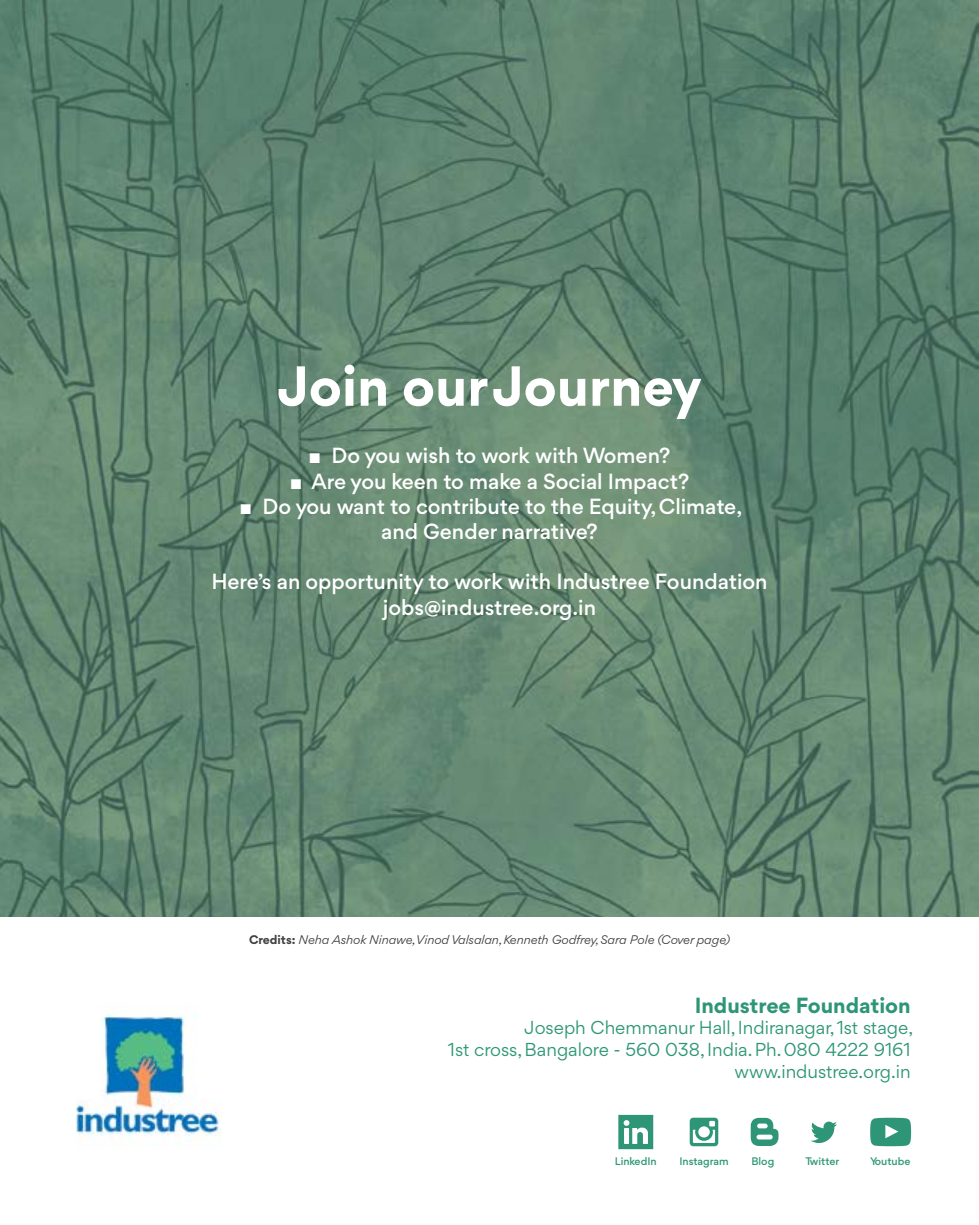
<style>
.page{position:relative;width:979px;height:1225px;background:#fff}
.page>*{position:absolute;margin:0;border:0;box-sizing:border-box;transform-origin:0 0}
.t1{font:700 54px "Gordita";color:#fff}
.t2{font:500 21px/25.2px "Gordita";color:#fff;text-align:center}
.t3{font:700 21px "Gordita";color:#2e9676}
.t4{font:18px/21.6px "Gordita";color:#2e9676;text-align:right}
.t5{font:italic 12px "Gordita";color:#414042}
.t6{font:500 10.5px "Gordita";color:#2e9676}
.s1{font-family:"Arial";font-weight:400}
.s2{font-weight:700;font-style:normal}
</style>
<div class="page">
<img style="left:0;top:0;width:978px;height:917px">
<img style="left:76px;top:1014px;width:145px;height:128px">
<svg style="left:811px;top:1121px;width:25px;height:21px"></svg>
<svg style="left:870px;top:1117px;width:40px;height:28px"></svg>
<svg style="left:750px;top:1117px;width:28px;height:28px"></svg>
<svg style="left:689px;top:1117px;width:29px;height:28px"></svg>
<svg style="left:618px;top:1114px;width:35px;height:34px"></svg>
<h1 class="t1" style="left:277px;top:346px;width:426px">Join our Journey</h1>
<p class="t2" style="left:308px;top:443px;width:363px"><span class="s1">■</span> Do you wish to work with Women?</p>
<p class="t2" style="left:289px;top:468px;width:401px"><span class="s1">■</span> Are you keen to make a Social Impact?</p>
<p class="t2" style="left:239px;top:493px;width:504px"><span class="s1">■</span> Do you want to contribute to the Equity, Climate, and Gender narrative?</p>
<p class="t2" style="left:211px;top:569px;width:557px">Here’s an opportunity to work with Industree Foundation jobs@industree.org.in</p>
<p class="t5" style="left:249px;top:931px;width:482px"><span class="s2">Credits:</span> Neha Ashok Ninawe,Vinod Valsalan, Kenneth Godfrey, Sara Pole (Cover page)</p>
<p class="t3" style="left:694px;top:989px;width:217px">Industree Foundation</p>
<p class="t4" style="left:448px;top:1016px;width:466px">Joseph Chemmanur Hall, Indiranagar, 1st stage,<br>1st cross, Bangalore - 560 038, India. Ph. 080 4222 9161 www.industree.org.in</p>
<p class="t6" style="left:614px;top:1153px;width:43px">LinkedIn</p>
<p class="t6" style="left:679px;top:1153px;width:51px">Instagram</p>
<p class="t6" style="left:751px;top:1153px;width:24px">Blog</p>
<p class="t6" style="left:805px;top:1153px;width:35px">Twitter</p>
<p class="t6" style="left:869px;top:1153px;width:42px">Youtube</p>
</div>
